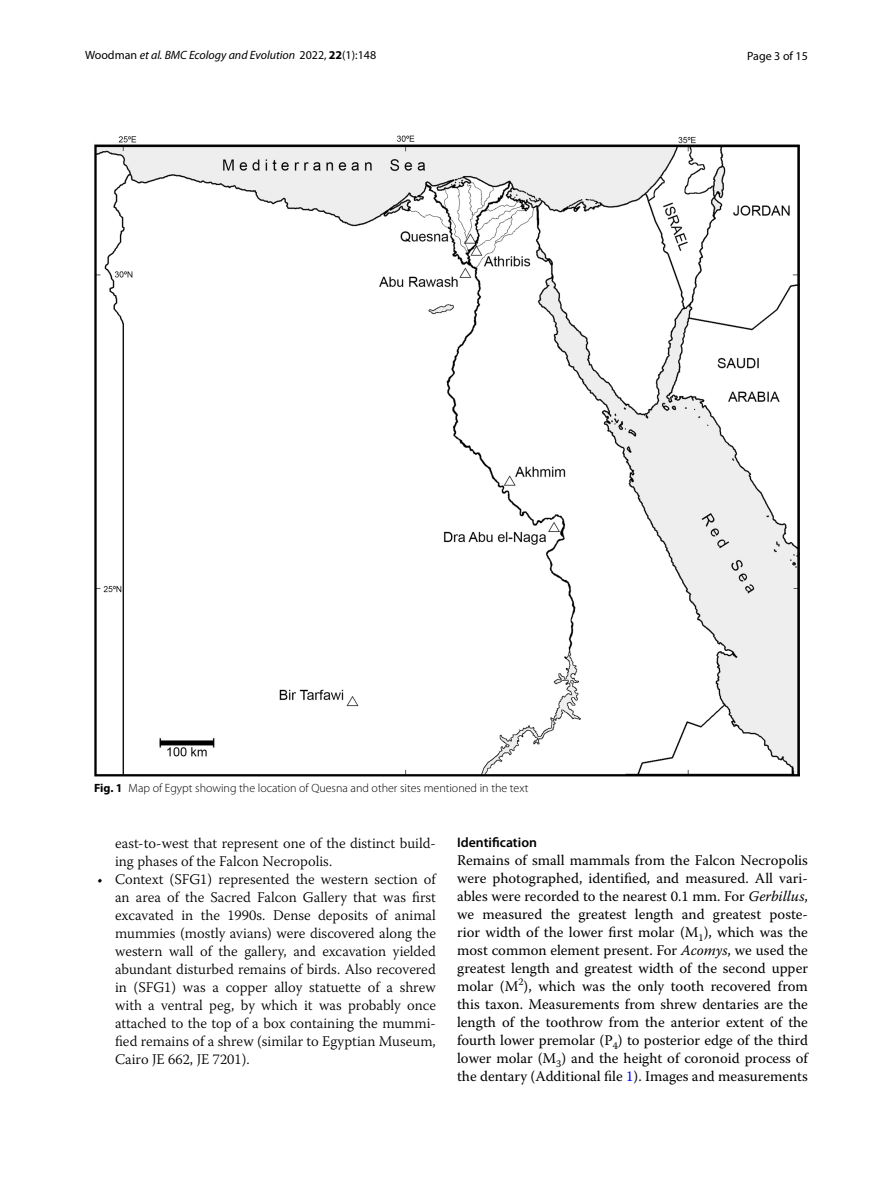
<style>
.page{position:relative;width:893px;height:1187px;background:#fff}
.page>*{position:absolute;margin:0;border:0;box-sizing:border-box;transform-origin:0 0}
.t1{font:14.7px/18px "Warnock Pro";color:#000;text-align:justify}
.t2{font:300 14.7px/18px "Warnock Pro";color:#000}
.t3{font:600 13.8px "Myriad Pro";color:#000}
.t4{font:300 12px "Myriad Pro";color:#000}
.t5{font:italic 12px "Myriad Pro";color:#000}
.t6{font:12px "Myriad Pro";color:#000}
.s1{font-style:normal}
.s2{font-weight:700;font-style:normal}
.s3{font-weight:700}
.s4{font-style:italic}
.s5{color:#00f}
</style>
<div class="page">
<img style="left:94px;top:135px;width:706px;height:642px">
<p class="t5" style="left:85px;top:48px;width:293px"><span class="s1">Woodman</span> et al. BMC Ecology and Evolution <span class="s1">2022,</span> <span class="s2">22</span><span class="s1">(1):148</span></p>
<p class="t6" style="left:747px;top:48px;width:62px">Page 3 of 15</p>
<p class="t4" style="left:94px;top:781px;width:436px"><span class="s3">Fig. 1</span> Map of Egypt showing the location of Quesna and other sites mentioned in the text</p>
<p class="t2" style="left:115px;top:833px;width:322px">east-to-west that represent one of the distinct build&shy;ing phases of the Falcon Necropolis.</p>
<p class="t2" style="left:115px;top:869px;width:322px;text-align:justify;text-indent:-18px">• Context (SFG1) represented the western section of an area of the Sacred Falcon Gallery that was first excavated in the 1990s. Dense deposits of animal mummies (mostly avians) were discovered along the western wall of the gallery, and excavation yielded abundant disturbed remains of birds. Also recovered in (SFG1) was a copper alloy statuette of a shrew with a ventral peg, by which it was probably once attached to the top of a box containing the mummi&shy;fied remains of a shrew (similar to Egyptian Museum, Cairo JE 662, JE 7201).</p>
<p class="t3" style="left:457px;top:833px;width:81px">Identification</p>
<p class="t1" style="left:457px;top:851px;width:352px">Remains of small mammals from the Falcon Necropolis were photographed, identified, and measured. All vari&shy;ables were recorded to the nearest 0.1 mm. For <span class="s4">Gerbillus</span>, we measured the greatest length and greatest poste&shy;rior width of the lower first molar (M<sub>1</sub>), which was the most common element present. For <span class="s4">Acomys</span>, we used the greatest length and greatest width of the second upper molar (M<sup>2</sup>), which was the only tooth recovered from this taxon. Measurements from shrew dentaries are the length of the toothrow from the anterior extent of the fourth lower premolar (P<sub>4</sub>) to posterior edge of the third lower molar (M<sub>3</sub>) and the height of coronoid process of the dentary (Additional file <span class="s5">1</span>). Images and measurements</p>
</div>
